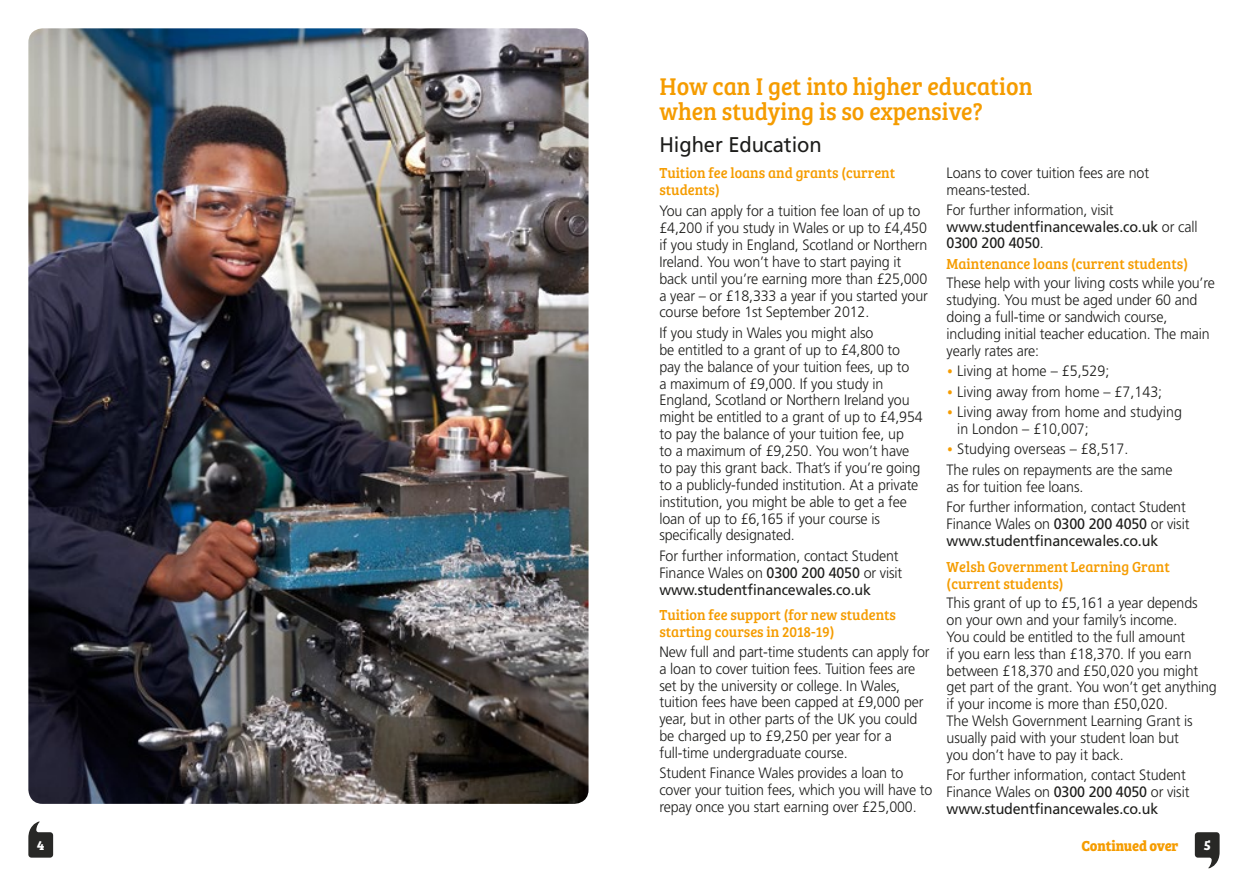
<style>
.page{position:relative;width:1248px;height:886px;background:#fff}
.page>*{position:absolute;margin:0;border:0;box-sizing:border-box;transform-origin:0 0}
.t1{font:25px/25px "Bree Serif";color:#f59c00;scale:.95 1}
.t2{font:21.25px "Frutiger";letter-spacing:-.005em;color:#1d1d1b;scale:.95 1}
.t3{font:300 15px/16.9px "Frutiger LT Std";letter-spacing:-.01em;color:#1d1d1b;scale:.95 1}
.t4{font:15px/16.9px "Bree Serif";color:#f59c00;scale:.95 1}
.t5{font:15px/16.9px "Frutiger";letter-spacing:-.01em;color:#1d1d1b;scale:.95 1}
.t6{font:700 15px "Bree Serif";letter-spacing:-.01em;color:#f59c00;scale:.95 1}
.t7{font:700 13.75px "Bree Serif";color:#fff}
.s1{font-family:"Frutiger";font-weight:400}
.s2{font-family:"Frutiger LT Std";font-weight:300}
.s3{font-family:"Bree Serif";font-weight:700;color:#f59c00}
</style>
<div class="page">
<img style="left:28px;top:28px;width:560px;height:776px">
<svg style="left:28px;top:821px;width:25px;height:36px"></svg>
<svg style="left:1194px;top:832px;width:25px;height:36px"></svg>
<h1 class="t1" style="left:659px;top:73px;width:394px">How can I get into higher education when studying is so expensive?</h1>
<h2 class="t2" style="left:659px;top:132px;width:172px">Higher Education</h2>
<p class="t4" style="left:659px;top:165px;width:250px">Tuition fee loans and grants (current students)</p>
<p class="t3" style="left:659px;top:203px;width:284px">You can apply for a tuition fee loan of up to £4,200 if you study in Wales or up to £4,450 if you study in England, Scotland or Northern Ireland. You won’t have to start paying it back until you’re earning more than £25,000 a year – or £18,333 a year if you started your course before 1st September 2012.</p>
<p class="t3" style="left:659px;top:324px;width:278px">If you study in Wales you might also<br>be entitled to a grant of up to £4,800 to pay the balance of your tuition fees, up to<br>a maximum of £9,000. If you study in England, Scotland or Northern Ireland you might be entitled to a grant of up to £4,954 to pay the balance of your tuition fee, up<br>to a maximum of £9,250. You won’t have to pay this grant back. That’s if you’re going to a publicly-funded institution. At a private institution, you might be able to get a fee loan of up to £6,165 if your course is specifically designated.</p>
<p class="t3" style="left:659px;top:547px;width:257px">For further information, contact Student<br>Finance Wales on <span class="s1">0300 200 4050</span> or visit</p>
<p class="t5" style="left:659px;top:581px;width:224px">www.studentfinancewales.co.uk</p>
<p class="t4" style="left:659px;top:607px;width:250px">Tuition fee support (for new students starting courses in 2018-19)</p>
<p class="t3" style="left:659px;top:643px;width:286px">New full and part-time students can apply for a loan to cover tuition fees. Tuition fees are set by the university or college. In Wales, tuition fees have been capped at £9,000 per year, but in other parts of the UK you could be charged up to £9,250 per year for a full-time undergraduate course.</p>
<p class="t3" style="left:659px;top:765px;width:289px">Student Finance Wales provides a loan to cover your tuition fees, which you will have to repay once you start earning over £25,000.</p>
<p class="t3" style="left:946px;top:165px;width:214px">Loans to cover tuition fees are not means-tested.</p>
<p class="t3" style="left:946px;top:201px;width:177px">For further information, visit</p>
<p class="t5" style="left:946px;top:218px;width:265px">www.studentfinancewales.co.uk <span class="s2">or call<br></span>0300 200 4050<span class="s2">.</span></p>
<p class="t4" style="left:946px;top:255px;width:255px">Maintenance loans (current students)</p>
<p class="t3" style="left:946px;top:275px;width:284px">These help with your living costs while you’re studying. You must be aged under 60 and doing a full-time or sandwich course, including initial teacher education. The main yearly rates are:</p>
<p class="t3" style="left:946px;top:363px;width:173px"><span class="s3">•</span> Living at home – £5,529;</p>
<p class="t3" style="left:946px;top:383px;width:228px"><span class="s3">•</span> Living away from home – £7,143;</p>
<p class="t3" style="left:957px;top:404px;width:238px;text-indent:-11px"><span class="s3">•</span> Living away from home and studying in London – £10,007;</p>
<p class="t3" style="left:946px;top:439px;width:239px;line-height:20.4px"><span class="s3">•</span> Studying overseas – £8,517.<br>The rules on repayments are the same</p>
<p class="t3" style="left:946px;top:477px;width:253px;line-height:20.4px">as for tuition fee loans.<br>For further information, contact Student</p>
<p class="t3" style="left:946px;top:516px;width:257px">Finance Wales on <span class="s1">0300 200 4050</span> or visit</p>
<p class="t5" style="left:946px;top:532px;width:224px">www.studentfinancewales.co.uk</p>
<p class="t4" style="left:946px;top:558px;width:236px">Welsh Government Learning Grant (current students)</p>
<p class="t3" style="left:946px;top:595px;width:286px">This grant of up to £5,161 a year depends on your own and your family’s income.<br>You could be entitled to the full amount<br>if you earn less than £18,370. If you earn between £18,370 and £50,020 you might get part of the grant. You won’t get anything if your income is more than £50,020.<br>The Welsh Government Learning Grant is usually paid with your student loan but<br>you don’t have to pay it back.</p>
<p class="t3" style="left:946px;top:767px;width:257px">For further information, contact Student<br>Finance Wales on <span class="s1">0300 200 4050</span> or visit</p>
<p class="t5" style="left:946px;top:800px;width:224px">www.studentfinancewales.co.uk</p>
<p class="t7" style="left:37px;top:834px;width:9px">4</p>
<p class="t6" style="left:1081px;top:834px;width:104px">Continued over</p>
<p class="t7" style="left:1203px;top:834px;width:9px">5</p>
</div>
